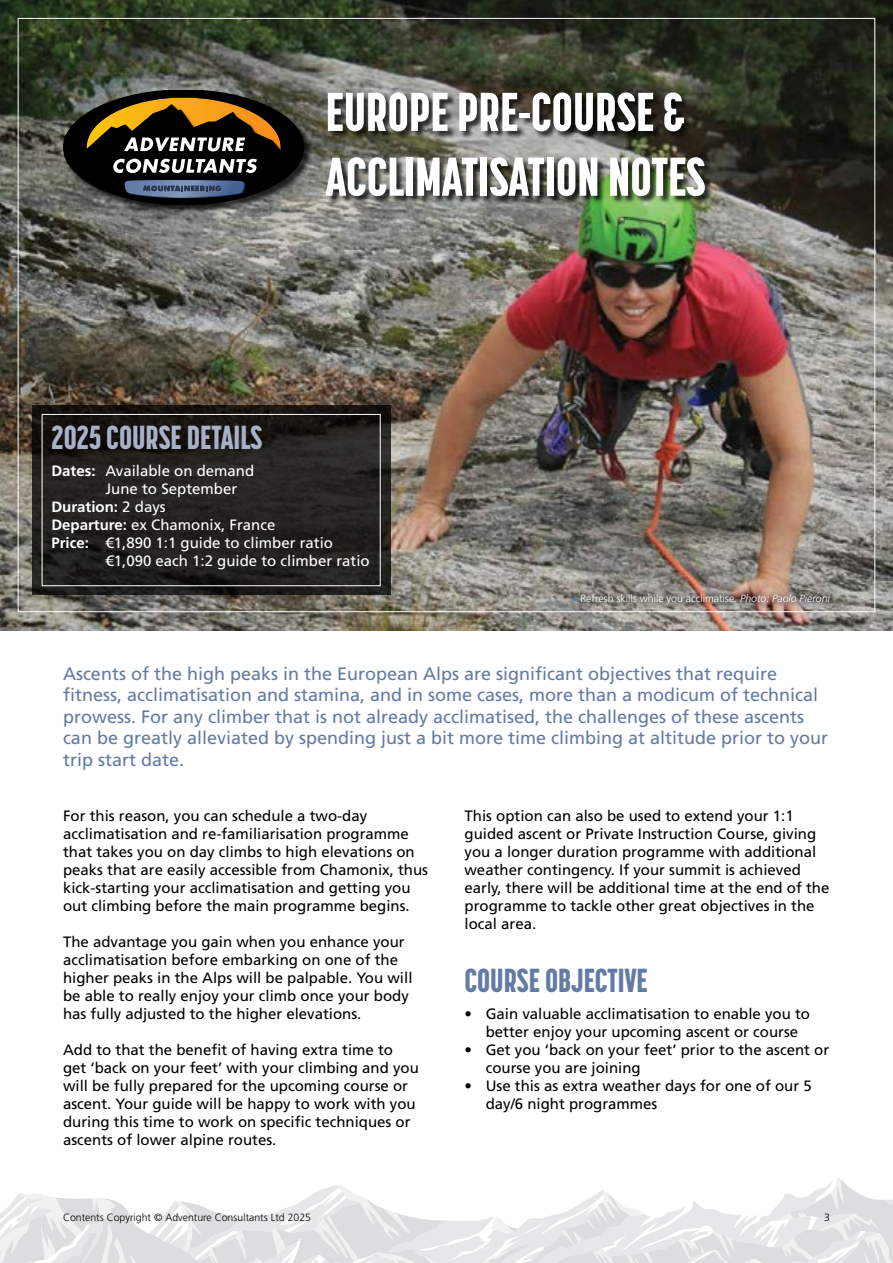
<style>
.page{position:relative;width:893px;height:1263px;background:#fff}
.page>*{position:absolute;margin:0;border:0;box-sizing:border-box;transform-origin:0 0}
.t1{font:800 54px/64.8px "Korolev Compressed";color:#fff}
.t2{font:800 33px "Korolev Compressed";color:#a8b1ca}
.t3{font:800 33px "Korolev Compressed";color:#637ba4}
.t4{font:18px/21.6px "Frutiger LT Std";color:#637ba4}
.t5{font:15px/18px "Frutiger LT Std";color:#000}
.t6{font:15px "Frutiger LT Std";color:#fff}
.t7{font:700 15px "Frutiger LT Std";color:#fff}
.t8{font:300 10.5px "Frutiger LT Std";color:#fff}
.t9{font:300 10.5px "Frutiger LT Std";color:#000}
.s1{font-weight:700}
.s2{font-weight:400}
.s3{font-style:italic}
</style>
<div class="page">
<svg style="left:0;top:1178px;width:893px;height:85px"></svg>
<img style="left:0;top:0;width:893px;height:630px">
<img style="left:565px;top:586px;width:273px;height:27px">
<div style="left:63px;top:90px;width:249px;height:123px;background:#000;opacity:.75"></div>
<svg style="left:63px;top:90px;width:241px;height:115px;background:#463f30"></svg>
<svg style="left:33px;top:405px;width:358px;height:190px;background:#211f1c"></svg>
<div style="left:42px;top:414px;width:339px;height:172px;border:1px solid #fff"></div>
<div style="left:327px;top:93px;width:386px;height:111px;background:#000;opacity:.75"></div>
<svg style="left:572px;top:595px;width:7px;height:6px"></svg>
<h1 class="t1" style="left:326px;top:79px;width:381px">EUROPE PRE-COURSE &amp;<br>ACCLIMATISATION NOTES</h1>
<h2 class="t2" style="left:51px;top:418px;width:212px">2025 COURSE DETAILS</h2>
<p class="t6" style="left:51px;top:462px;width:204px"><span class="s1">Dates:</span> Available on demand</p>
<p class="t6" style="left:105px;top:480px;width:133px">June to September</p>
<p class="t7" style="left:51px;top:498px;width:116px">Duration: <span class="s2">2 days</span></p>
<p class="t6" style="left:51px;top:516px;width:225px"><span class="s1">Departure:</span> ex Chamonix, France</p>
<p class="t6" style="left:51px;top:534px;width:283px"><span class="s1">Price:</span> €1,890 1:1 guide to climber ratio</p>
<p class="t6" style="left:105px;top:552px;width:266px">€1,090 each 1:2 guide to climber ratio</p>
<p class="t8" style="left:580px;top:593px;width:251px">Refresh skills while you acclimatise. <span class="s3">Photo: Paolo Pieroni</span></p>
<p class="t4" style="left:63px;top:663px;width:767px">Ascents of the high peaks in the European Alps are significant objectives that require fitness, acclimatisation and stamina, and in some cases, more than a modicum of technical prowess. For any climber that is not already acclimatised, the challenges of these ascents can be greatly alleviated by spending just a bit more time climbing at altitude prior to your trip start date.</p>
<p class="t5" style="left:63px;top:807px;width:367px">For this reason, you can schedule a two-day acclimatisation and re-familiarisation programme that takes you on day climbs to high elevations on peaks that are easily accessible from Chamonix, thus kick-starting your acclimatisation and getting you out climbing before the main programme begins.</p>
<p class="t5" style="left:63px;top:933px;width:351px">The advantage you gain when you enhance your acclimatisation before embarking on one of the higher peaks in the Alps will be palpable. You will be able to really enjoy your climb once your body has fully adjusted to the higher elevations.</p>
<p class="t5" style="left:63px;top:1041px;width:357px">Add to that the benefit of having extra time to get ‘back on your feet’ with your climbing and you will be fully prepared for the upcoming course or ascent. Your guide will be happy to work with you during this time to work on specific techniques or ascents of lower alpine routes.</p>
<p class="t5" style="left:464px;top:807px;width:366px">This option can also be used to extend your 1:1 guided ascent or Private Instruction Course, giving you a longer duration programme with additional weather contingency. If your summit is achieved early, there will be additional time at the end of the programme to tackle other great objectives in the local area.</p>
<h2 class="t3" style="left:464px;top:961px;width:185px">COURSE OBJECTIVE</h2>
<p class="t5" style="left:486px;top:1005px;width:326px;text-indent:-21px">• Gain valuable acclimatisation to enable you to better enjoy your upcoming ascent or course</p>
<p class="t5" style="left:486px;top:1041px;width:345px;text-indent:-21px">• Get you ‘back on your feet’ prior to the ascent or course you are joining</p>
<p class="t5" style="left:486px;top:1077px;width:327px;text-indent:-21px">• Use this as extra weather days for one of our 5 day/6 night programmes</p>
<p class="t9" style="left:63px;top:1211px;width:250px">Contents Copyright © Adventure Consultants Ltd 2025</p>
<p class="t9" style="left:824px;top:1211px;width:7px">3</p>
</div>
